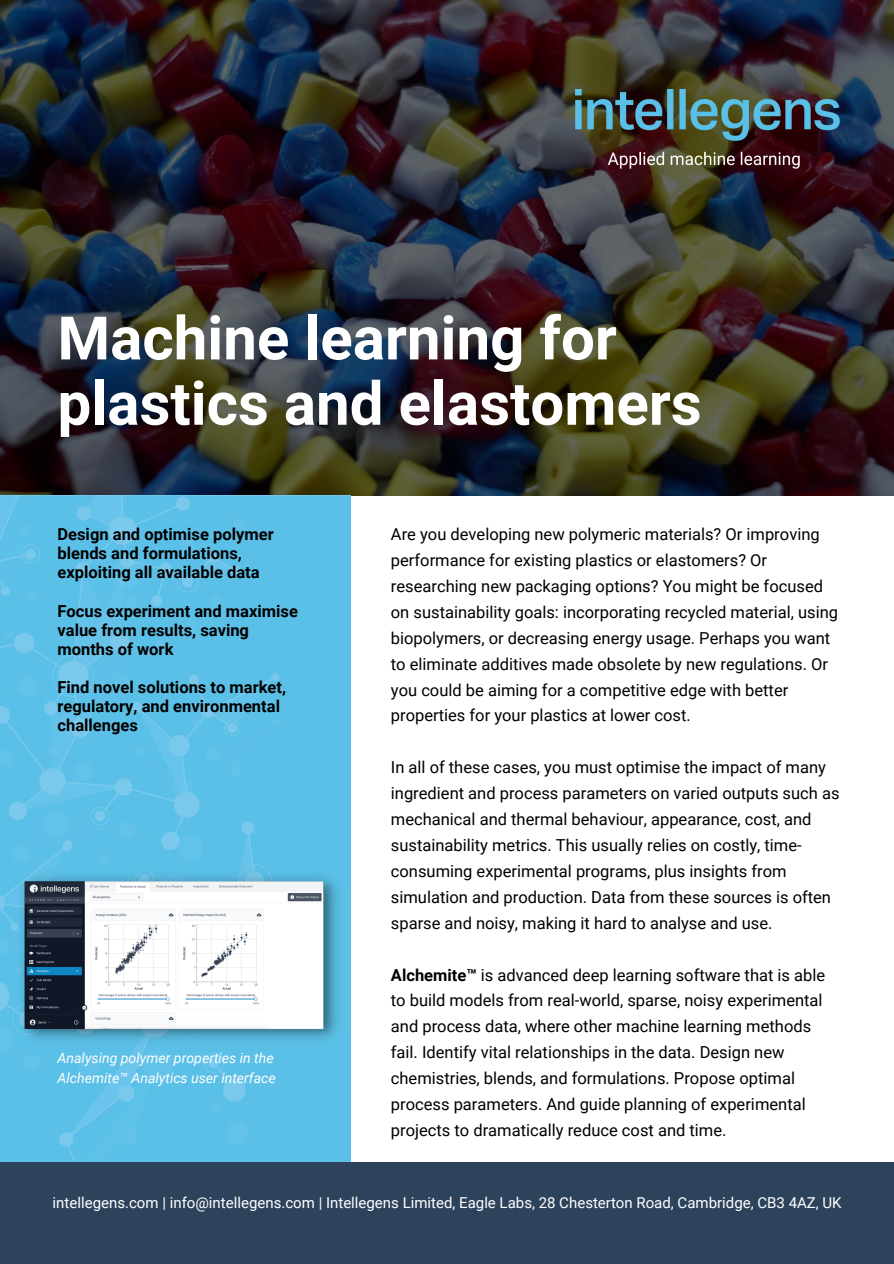
<style>
.page{position:relative;width:894px;height:1264px;background:#fff}
.page>*{position:absolute;margin:0;border:0;box-sizing:border-box;transform-origin:0 0}
.t1{font:700 60px "Roboto";color:#fff}
.t2{font:16.5px/26px "Roboto";color:#000}
.t3{font:700 16.5px/19.2px "Roboto";color:#000}
.t4{font:15px "Roboto";color:#fff}
.t5{font:italic 14.1px/19.2px "Roboto";color:#fff}
.s1{font-weight:700}
</style>
<div class="page">
<svg style="left:0;top:0;width:893px;height:495px;background:#2f2d2e"></svg>
<img style="left:575px;top:89px;width:264px;height:79px">
<img style="left:0;top:495px;width:350px;height:667px">
<div style="left:0;top:1162px;width:893px;height:101px;background:#2d435b"></div>
<img style="left:16px;top:866px;width:329px;height:183px">
<p class="t1" style="left:57px;top:304px;width:560px">Machine learning for</p>
<p class="t1" style="left:57px;top:369px;width:645px">plastics and elastomers</p>
<p class="t3" style="left:57px;top:524px;width:218px">Design and optimise polymer blends and formulations, exploiting all available data</p>
<p class="t3" style="left:57px;top:601px;width:242px">Focus experiment and maximise value from results, saving months of work</p>
<p class="t3" style="left:57px;top:678px;width:230px">Find novel solutions to market, regulatory, and environmental challenges</p>
<p class="t5" style="left:57px;top:1048px;width:220px">Analysing polymer properties in the<br>Alchemite™ Analytics user interface</p>
<p class="t2" style="left:391px;top:521px;width:448px">Are you developing new polymeric materials? Or improving performance for existing plastics or elastomers? Or researching new packaging options? You might be focused on sustainability goals: incorporating recycled material, using biopolymers, or decreasing energy usage. Perhaps you want to eliminate additives made obsolete by new regulations. Or you could be aiming for a competitive edge with better properties for your plastics at lower cost.</p>
<p class="t2" style="left:391px;top:754px;width:450px">In all of these cases, you must optimise the impact of many ingredient and process parameters on varied outputs such as mechanical and thermal behaviour, appearance, cost, and sustainability metrics. This usually relies on costly, time&shy;consuming experimental programs, plus insights from simulation and production. Data from these sources is often sparse and noisy, making it hard to analyse and use.</p>
<p class="t2" style="left:391px;top:961px;width:435px"><span class="s1">Alchemite™</span> is advanced deep learning software that is able to build models from real-world, sparse, noisy experimental and process data, where other machine learning methods fail. Identify vital relationships in the data. Design new chemistries, blends, and formulations. Propose optimal process parameters. And guide planning of experimental projects to dramatically reduce cost and time.</p>
<p class="t4" style="left:53px;top:1194px;width:790px">intellegens.com | info@intellegens.com | Intellegens Limited, Eagle Labs, 28 Chesterton Road, Cambridge, CB3 4AZ, UK</p>
</div>
